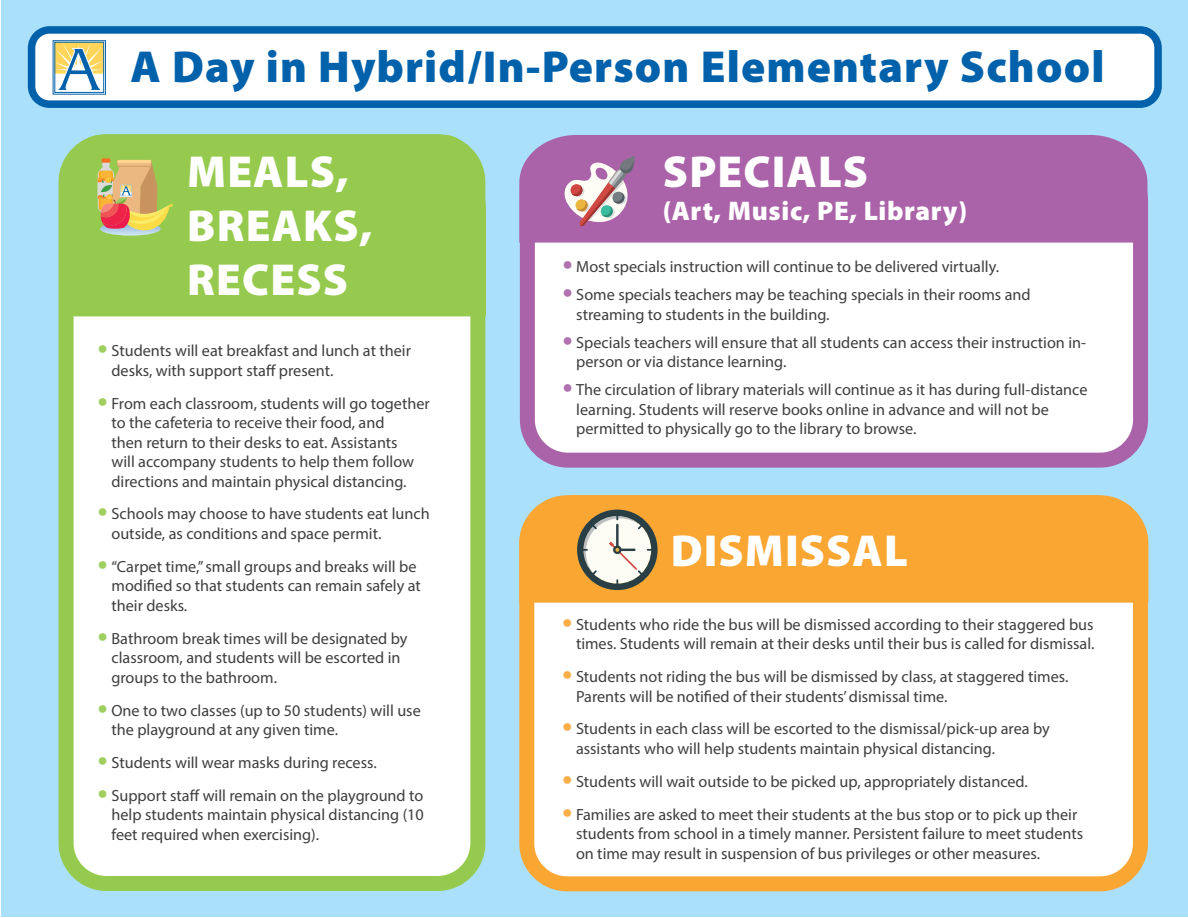
<style>
.page{position:relative;width:1188px;height:918px;background:#fff}
.page>*{position:absolute;margin:0;border:0;box-sizing:border-box;transform-origin:0 0}
.t1{font:900 45px "Myriad Pro";letter-spacing:.025em;color:#0161aa}
.t2{font:900 45px "Myriad Pro";letter-spacing:.025em;color:#fff}
.t3{font:900 27px "Myriad Pro";letter-spacing:.025em;color:#fff}
.t4{font:16.2px/19.5px "Myriad Pro";color:#3e3e3f}
.s1{font-weight:900;font-size:27px;color:#a1cf5f}
.s2{font-weight:900;font-size:27px;color:#b071af}
.s3{font-weight:900;font-size:27px;color:#faae48}
</style>
<div class="page">
<div style="left:2px;top:1px;width:1186px;height:916px;background:#aae0f9"></div>
<div style="left:66px;top:142px;width:412px;height:742px;background:#fff;border-radius:40px"></div>
<div style="left:59px;top:134px;width:426px;height:757px;border:15px solid #96ca4e;border-radius:40px"></div>
<div style="left:58px;top:134px;width:428px;height:190px;background:#96ca4e"></div>
<div style="left:32px;top:30px;width:1126px;height:74px;background:#fff;border-radius:18px"></div>
<div style="left:28px;top:26px;width:1134px;height:82px;border:8px solid #0161aa;border-radius:18px"></div>
<div style="left:102px;top:158px;width:8px;height:5px;background:#d58e35"></div>
<img style="left:97px;top:159px;width:76px;height:77px">
<svg style="left:55px;top:42px;width:49px;height:49px"></svg>
<div style="left:53px;top:40px;width:53px;height:54px;border:1px solid #0161aa"></div>
<div style="left:527px;top:503px;width:613px;height:381px;background:#fff;border-radius:40px"></div>
<div style="left:519px;top:495px;width:629px;height:396px;border:15px solid #faa633;border-radius:40px"></div>
<svg style="left:519px;top:495px;width:630px;height:115px;background:#f8ac44"></svg>
<svg style="left:577px;top:510px;width:81px;height:80px"></svg>
<div style="left:527px;top:161px;width:614px;height:299px;background:#fff;border-radius:40px"></div>
<div style="left:520px;top:154px;width:628px;height:314px;border:15px solid #aa63a8;border-radius:40px"></div>
<svg style="left:519px;top:135px;width:629px;height:115px;background:#af6faf"></svg>
<svg style="left:563px;top:156px;width:72px;height:71px"></svg>
<p class="t1" style="left:130px;top:37px;width:976px">A Day in Hybrid/In-Person Elementary School</p>
<p class="t2" style="left:187px;top:142px;width:163px">MEALS,</p>
<p class="t2" style="left:187px;top:196px;width:187px">BREAKS,</p>
<p class="t2" style="left:187px;top:250px;width:162px">RECESS</p>
<p class="t4" style="left:111px;top:341px;width:301px;text-indent:-14px"><span class="s1">•</span> Students will eat breakfast and lunch at their desks, with support staff present.</p>
<p class="t4" style="left:111px;top:393px;width:320px;text-indent:-14px"><span class="s1">•</span> From each classroom, students will go together to the cafeteria to receive their food, and<br>then return to their desks to eat. Assistants<br>will accompany students to help them follow directions and maintain physical distancing.</p>
<p class="t4" style="left:111px;top:504px;width:320px;text-indent:-14px"><span class="s1">•</span> Schools may choose to have students eat lunch outside, as conditions and space permit.</p>
<p class="t4" style="left:111px;top:556px;width:311px;text-indent:-14px"><span class="s1">•</span> “Carpet time,” small groups and breaks will be modified so that students can remain safely at their desks.</p>
<p class="t4" style="left:111px;top:628px;width:298px;text-indent:-14px"><span class="s1">•</span> Bathroom break times will be designated by classroom, and students will be escorted in groups to the bathroom.</p>
<p class="t4" style="left:111px;top:700px;width:311px;text-indent:-14px"><span class="s1">•</span> One to two classes (up to 50 students) will use the playground at any given time.</p>
<p class="t4" style="left:98px;top:752px;width:280px"><span class="s1">•</span> Students will wear masks during recess.</p>
<p class="t4" style="left:111px;top:785px;width:314px;text-align:justify;text-indent:-14px"><span class="s1">•</span> Support staff will remain on the playground to help students maintain physical distancing (10 feet required when exercising).</p>
<p class="t2" style="left:663px;top:142px;width:207px">SPECIALS</p>
<p class="t3" style="left:663px;top:193px;width:306px">(Art, Music, PE, Library)</p>
<p class="t4" style="left:563px;top:257px;width:438px"><span class="s2">•</span> Most specials instruction will continue to be delivered virtually.</p>
<p class="t4" style="left:576px;top:285px;width:456px;text-indent:-14px"><span class="s2">•</span> Some specials teachers may be teaching specials in their rooms and streaming to students in the building.</p>
<p class="t4" style="left:576px;top:332px;width:511px;text-indent:-14px"><span class="s2">•</span> Specials teachers will ensure that all students can access their instruction in&shy;person or via distance learning.</p>
<p class="t4" style="left:576px;top:380px;width:513px;text-indent:-14px"><span class="s2">•</span> The circulation of library materials will continue as it has during full-distance learning. Students will reserve books online in advance and will not be permitted to physically go to the library to browse.</p>
<p class="t2" style="left:671px;top:521px;width:239px">DISMISSAL</p>
<p class="t4" style="left:562px;top:614px;width:533px;text-align:right"><span class="s3">•</span> Students who ride the bus will be dismissed according to their staggered bus times. Students will remain at their desks until their bus is called for dismissal.</p>
<p class="t4" style="left:576px;top:667px;width:494px;text-indent:-14px"><span class="s3">•</span> Students not riding the bus will be dismissed by class, at staggered times.<br>Parents will be notified of their students’ dismissal time.</p>
<p class="t4" style="left:576px;top:719px;width:475px;text-indent:-14px"><span class="s3">•</span> Students in each class will be escorted to the dismissal/pick-up area by assistants who will help students maintain physical distancing.</p>
<p class="t4" style="left:562px;top:771px;width:467px"><span class="s3">•</span> Students will wait outside to be picked up, appropriately distanced.</p>
<p class="t4" style="left:576px;top:804px;width:509px;text-indent:-14px"><span class="s3">•</span> Families are asked to meet their students at the bus stop or to pick up their students from school in a timely manner. Persistent failure to meet students on time may result in suspension of bus privileges or other measures.</p>
</div>
